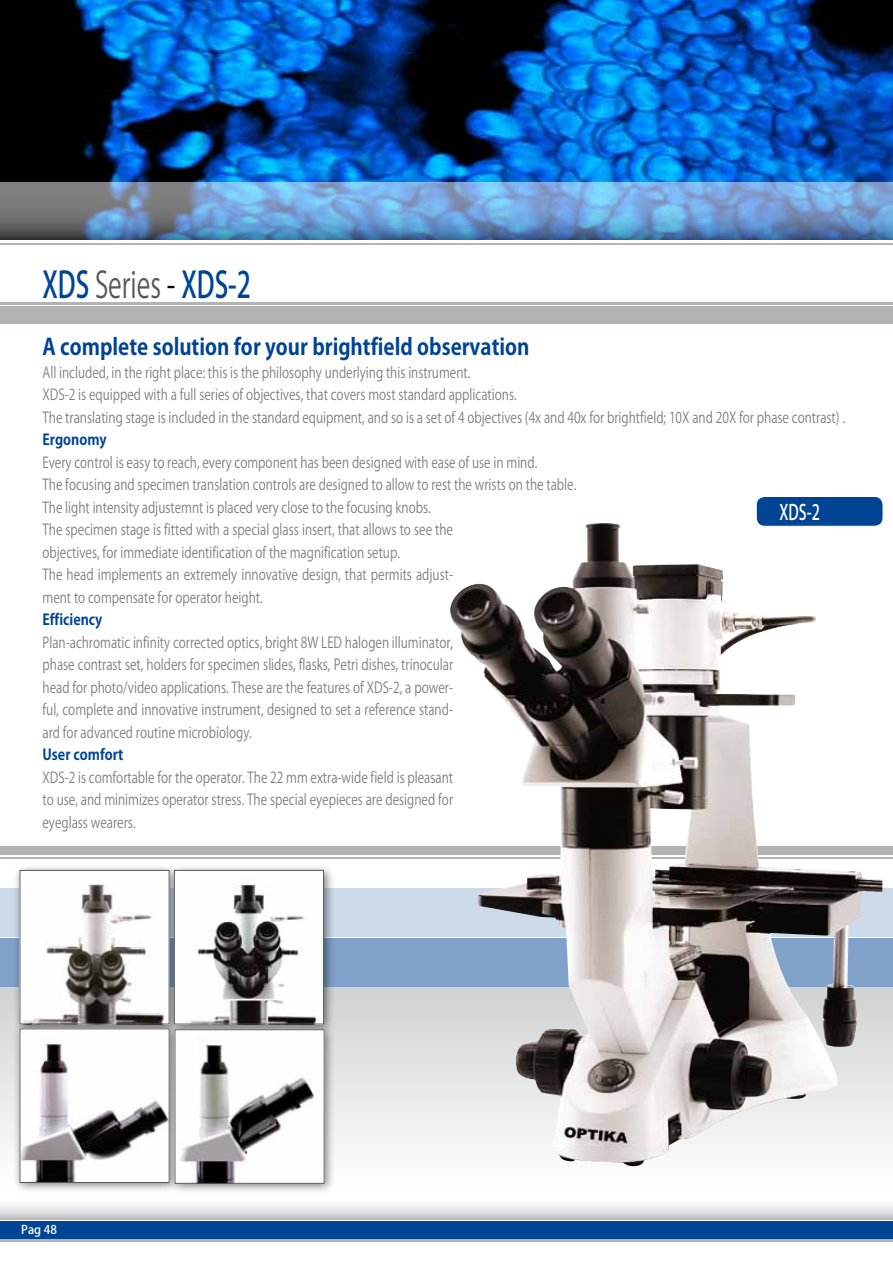
<style>
.page{position:relative;width:893px;height:1263px;background:#fff}
.page>*{position:absolute;margin:0;border:0;box-sizing:border-box;transform-origin:0 0}
.t1{font:500 36px "Koz Go Pro";color:#004494;scale:.7 1}
.t2{font:700 22.5px "Koz Go Pro";color:#004494;scale:.9 1}
.t3{font:500 21px "Koz Go Pro";color:#fff;scale:.7 1}
.t4{font:15px/22.5px "Koz Go Pro";color:#7e7f81;scale:.8 1}
.t5{font:700 15px "Koz Go Pro";color:#004494;scale:.9 1}
.t6{font:500 12px "Koz Go Pro";color:#fff}
.s1{font-weight:400;color:#58585a}
.s2{font-weight:400;color:#000}
</style>
<div class="page">
<div style="left:0;top:1221px;width:893px;height:17px;background:#004494"></div>
<hr style="left:0;top:303px;width:893px;height:2px;background:#b1b3b4">
<hr style="left:0;top:1240px;width:893px;height:2px;background:#b1b3b4">
<div style="left:0;top:306px;width:893px;height:17px;background:#b1b3b4"></div>
<svg style="left:0;top:1205px;width:893px;height:14px;background:#dbdcdd"></svg>
<div style="left:0;top:988px;width:893px;height:200px;background:linear-gradient(to bottom,#d0d1d2,#fefefe)"></div>
<div style="left:0;top:846px;width:893px;height:8px;background:#b1b3b4"></div>
<hr style="left:0;top:857px;width:893px;height:1px;background:#b1b3b4">
<hr style="left:0;top:244px;width:893px;height:1px;background:#b1b3b4">
<div style="left:0;top:938px;width:893px;height:49px;background:#80a1c9"></div>
<div style="left:0;top:888px;width:893px;height:48px;background:#cddaea"></div>
<div style="left:13px;top:863px;width:167px;height:173px;background:#000;opacity:.5"></div>
<img style="left:22px;top:872px;width:145px;height:150px">
<div style="left:20px;top:870px;width:149px;height:154px;border:1px solid #58585a"></div>
<div style="left:167px;top:863px;width:168px;height:173px;background:#000;opacity:.5"></div>
<img style="left:176px;top:872px;width:146px;height:150px">
<div style="left:174px;top:870px;width:150px;height:154px;border:1px solid #58585a"></div>
<div style="left:13px;top:1022px;width:167px;height:172px;background:#000;opacity:.5"></div>
<img style="left:22px;top:1031px;width:145px;height:150px">
<div style="left:20px;top:1029px;width:149px;height:154px;border:1px solid #58585a"></div>
<div style="left:168px;top:1023px;width:167px;height:172px;background:#000;opacity:.5"></div>
<img style="left:177px;top:1031px;width:145px;height:150px">
<img style="left:450px;top:524px;width:432px;height:643px">
<div style="left:756px;top:496px;width:127px;height:30px;background:#004494;border-radius:9px"></div>
<div style="left:756px;top:496px;width:127px;height:31px;border:1px solid #fff;border-radius:9px"></div>
<img style="left:0;top:0;width:893px;height:183px">
<img style="left:0;top:183px;width:893px;height:57px">
<h1 class="t1" style="left:43px;top:262px;width:299px">XDS <span class="s1">Series</span> <span class="s2">-</span> XDS-2</h1>
<h2 class="t2" style="left:43px;top:332px;width:543px">A complete solution for your brightfield observation</h2>
<p class="t4" style="left:43px;top:361px;width:1005px">All included, in the right place: this is the philosophy underlying this instrument.<br>XDS-2 is equipped with a full series of objectives, that covers most standard applications.<br>The translating stage is included in the standard equipment, and so is a set of 4 objectives (4x and 40x for brightfield; 10X and 20X for phase contrast) .</p>
<p class="t5" style="left:43px;top:430px;width:73px">Ergonomy</p>
<p class="t4" style="left:43px;top:451px;width:669px">Every control is easy to reach, every component has been designed with ease of use in mind.<br>The focusing and specimen translation controls are designed to allow to rest the wrists on the table.<br>The light intensity adjustemnt is placed very close to the focusing knobs.<br>The specimen stage is fitted with a special glass insert, that allows to see the<br>objectives, for immediate identification of the magnification setup.<br>The head implements an extremely innovative design, that permits adjust-<br>ment to compensate for operator height.</p>
<p class="t5" style="left:43px;top:610px;width:68px">Efficiency</p>
<p class="t4" style="left:43px;top:631px;width:515px;text-align:justify">Plan-achromatic infinity corrected optics, bright 8W LED halogen illuminator, phase contrast set, holders for specimen slides, flasks, Petri dishes, trinocular head for photo/video applications. These are the features of XDS-2, a power&shy;ful, complete and innovative instrument, designed to set a reference stand&shy;ard for advanced routine microbiology.</p>
<p class="t5" style="left:43px;top:745px;width:91px">User comfort</p>
<p class="t4" style="left:43px;top:766px;width:515px;text-align:justify">XDS-2 is comfortable for the operator. The 22 mm extra-wide field is pleasant to use, and minimizes operator stress. The special eyepieces are designed for eyeglass wearers.</p>
<h3 class="t3" style="left:780px;top:499px;width:60px">XDS-2</h3>
<p class="t6" style="left:21px;top:1222px;width:37px">Pag 48</p>
</div>
